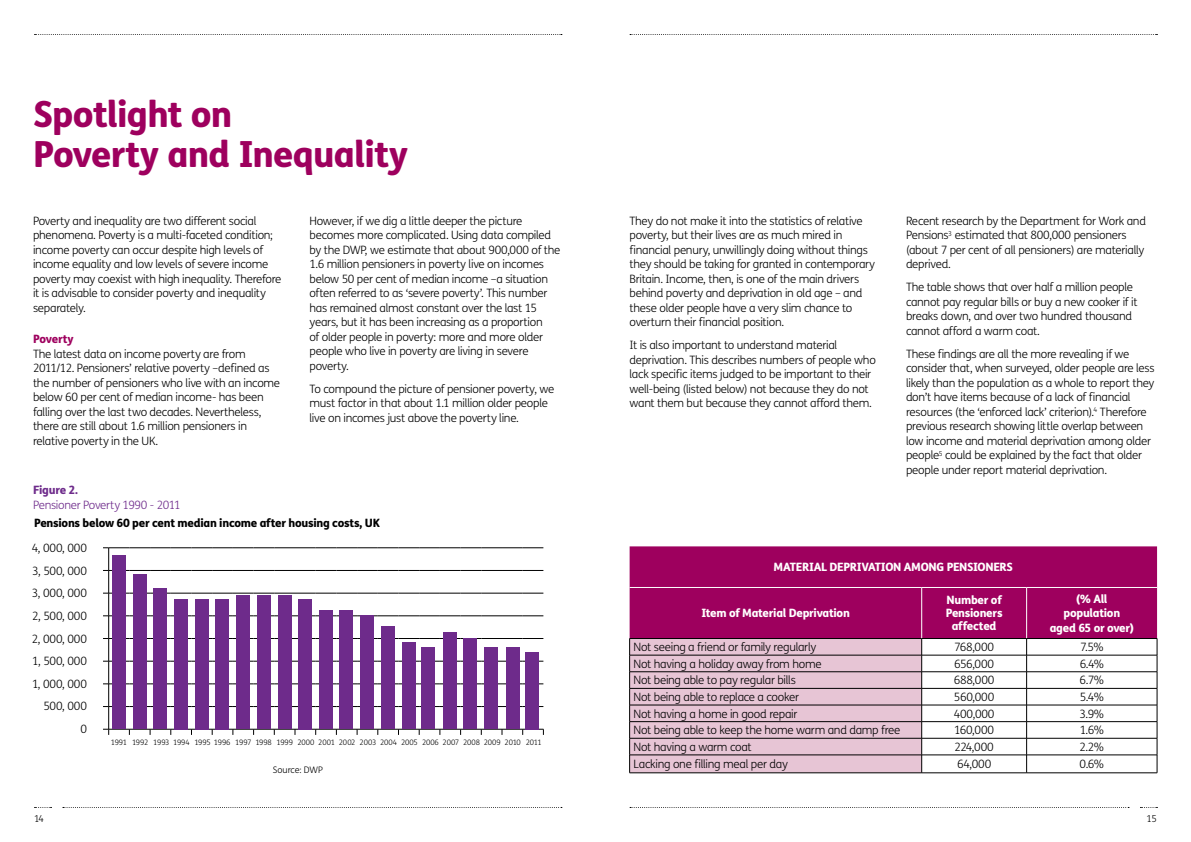
<style>
.page{position:relative;width:1191px;height:842px;background:#fff}
.page>*{position:absolute;margin:0;border:0;box-sizing:border-box;transform-origin:0 0}
.t1{font:800 36px/40px "FS Me";letter-spacing:-.025em;color:#9e005e}
.t2{font:300 11.5px/14.5px "FS Me";letter-spacing:-.025em;color:#000}
.t3{font:800 11.5px/13px "FS Me";letter-spacing:-.025em;color:#fff;text-align:center}
.t4{font:800 11.5px "FS Me";letter-spacing:-.025em;color:#000}
.t5{font:300 11.5px "FS Me";letter-spacing:-.025em;color:#6e2b8b}
.t6{font:800 11.5px "FS Me";letter-spacing:-.025em;color:#6e2b8b}
.t7{font:800 11.5px "FS Me";color:#9e005e}
.t8{font:300 9.5px "FS Me";color:#000}
.t9{font:300 9px "FS Me";letter-spacing:-.005em;color:#000}
.t10{font:300 7.5px "FS Me";letter-spacing:-.03em;color:#000}
</style>
<div class="page">
<svg style="left:630px;top:34px;width:527px;height:1px"></svg>
<svg style="left:630px;top:807px;width:499px;height:1px"></svg>
<svg style="left:63px;top:807px;width:499px;height:1px"></svg>
<svg style="left:1140px;top:807px;width:17px;height:1px"></svg>
<svg style="left:35px;top:807px;width:17px;height:1px"></svg>
<div style="left:629px;top:546px;width:528px;height:92px;background:#9e005e"></div>
<hr style="left:921px;top:588px;width:1px;height:50px;background:#fff">
<hr style="left:1026px;top:588px;width:1px;height:50px;background:#fff">
<hr style="left:921px;top:655px;width:105px;height:1px;background:#000">
<hr style="left:1026px;top:655px;width:131px;height:1px;background:#000">
<hr style="left:921px;top:672px;width:105px;height:1px;background:#000">
<hr style="left:1026px;top:672px;width:131px;height:1px;background:#000">
<hr style="left:921px;top:688px;width:105px;height:1px;background:#000">
<hr style="left:1026px;top:688px;width:131px;height:1px;background:#000">
<hr style="left:921px;top:705px;width:105px;height:1px;background:#000">
<hr style="left:1026px;top:705px;width:131px;height:1px;background:#000">
<hr style="left:921px;top:721px;width:105px;height:1px;background:#000">
<hr style="left:1026px;top:721px;width:131px;height:1px;background:#000">
<hr style="left:921px;top:738px;width:105px;height:1px;background:#000">
<hr style="left:1026px;top:738px;width:131px;height:1px;background:#000">
<hr style="left:921px;top:755px;width:105px;height:1px;background:#000">
<svg style="left:629px;top:639px;width:293px;height:134px;background:#d8b8c7"></svg>
<hr style="left:1026px;top:755px;width:131px;height:1px;background:#000">
<svg style="left:1026px;top:639px;width:1px;height:134px"></svg>
<svg style="left:1156px;top:639px;width:1px;height:134px"></svg>
<hr style="left:629px;top:773px;width:292px;height:1px;background:#000">
<hr style="left:921px;top:773px;width:105px;height:1px;background:#000">
<hr style="left:1026px;top:773px;width:131px;height:1px;background:#000">
<hr style="left:629px;top:587px;width:292px;height:1px;background:#fff">
<hr style="left:921px;top:587px;width:105px;height:1px;background:#fff">
<hr style="left:1026px;top:587px;width:131px;height:1px;background:#fff">
<hr style="left:629px;top:638px;width:292px;height:1px;background:#000">
<hr style="left:921px;top:638px;width:105px;height:1px;background:#000">
<hr style="left:1026px;top:638px;width:131px;height:1px;background:#000">
<svg style="left:103px;top:548px;width:441px;height:187px"></svg>
<div style="left:112px;top:555px;width:14px;height:174px;background:#6e2b8b"></div>
<div style="left:133px;top:575px;width:13px;height:154px;background:#6e2b8b"></div>
<div style="left:175px;top:599px;width:13px;height:130px;background:#6e2b8b"></div>
<div style="left:195px;top:599px;width:14px;height:130px;background:#6e2b8b"></div>
<div style="left:215px;top:599px;width:14px;height:130px;background:#6e2b8b"></div>
<div style="left:236px;top:595px;width:13px;height:134px;background:#6e2b8b"></div>
<div style="left:257px;top:595px;width:13px;height:134px;background:#6e2b8b"></div>
<div style="left:278px;top:595px;width:13px;height:134px;background:#6e2b8b"></div>
<div style="left:298px;top:599px;width:14px;height:130px;background:#6e2b8b"></div>
<div style="left:319px;top:611px;width:13px;height:118px;background:#6e2b8b"></div>
<div style="left:339px;top:611px;width:14px;height:118px;background:#6e2b8b"></div>
<div style="left:360px;top:616px;width:14px;height:113px;background:#6e2b8b"></div>
<div style="left:381px;top:627px;width:13px;height:102px;background:#6e2b8b"></div>
<div style="left:402px;top:642px;width:13px;height:87px;background:#6e2b8b"></div>
<div style="left:421px;top:648px;width:14px;height:81px;background:#6e2b8b"></div>
<div style="left:443px;top:633px;width:13px;height:96px;background:#6e2b8b"></div>
<div style="left:463px;top:638px;width:13px;height:91px;background:#6e2b8b"></div>
<div style="left:484px;top:648px;width:13px;height:81px;background:#6e2b8b"></div>
<div style="left:506px;top:648px;width:13px;height:81px;background:#6e2b8b"></div>
<div style="left:525px;top:652px;width:14px;height:77px;background:#6e2b8b"></div>
<div style="left:154px;top:589px;width:13px;height:140px;background:#6e2b8b"></div>
<svg style="left:35px;top:34px;width:527px;height:1px"></svg>
<h1 class="t1" style="left:33px;top:92px;width:377px">Spotlight on<br>Poverty and Inequality</h1>
<p class="t2" style="left:33px;top:213px;width:250px">Poverty and inequality are two different social phenomena. Poverty is a multi-faceted condition; income poverty can occur despite high levels of income equality and low levels of severe income poverty may coexist with high inequality. Therefore it is advisable to consider poverty and inequality separately.</p>
<p class="t7" style="left:33px;top:330px;width:42px">Poverty</p>
<p class="t2" style="left:33px;top:346px;width:249px">The latest data on income poverty are from 2011/12. Pensioners’ relative poverty –defined as the number of pensioners who live with an income below 60 per cent of median income- has been falling over the last two decades. Nevertheless, there are still about 1.6 million pensioners in relative poverty in the UK.</p>
<p class="t6" style="left:33px;top:481px;width:46px">Figure 2.</p>
<p class="t5" style="left:33px;top:497px;width:149px">Pensioner Poverty 1990 - 2011</p>
<p class="t2" style="left:309px;top:213px;width:252px">H owever, if we dig a little deeper the picture becomes more complicated. Using data compiled by the DWP, we estimate that about 900,000 of the 1.6 million pensioners in poverty live on incomes below 50 per cent of median income –a situation often referred to as ‘severe poverty’. This number has remained almost constant over the last 15 years, but it has been increasing as a proportion<br>of older people in poverty: more and more older people who live in poverty are living in severe poverty.</p>
<p class="t2" style="left:309px;top:381px;width:246px">To compound the picture of pensioner poverty, we must factor in that about 1.1 million older people live on incomes just above the poverty line.</p>
<p class="t4" style="left:34px;top:514px;width:347px">Pensions below 60 per cent median income after housing costs, UK</p>
<p class="t2" style="left:32px;top:537px;width:57px;line-height:22.5px;text-align:right">4, 000, 000<br>3, 500, 000<br>3, 000, 000<br>2, 500, 000<br>2, 000, 000<br>1, 500, 000<br>1, 000, 000<br>500, 000<br>0</p>
<p class="t10" style="left:111px;top:737px;width:432px">1991 1992 1993 1994 1995 1996 1997 1998 1999 2000 2001 2002 2003 2004 2005 2006 2007 2008 2009 2010 2011</p>
<p class="t9" style="left:273px;top:764px;width:51px">Source: DWP</p>
<p class="t2" style="left:629px;top:213px;width:247px">They do not make it into the statistics of relative poverty, but their lives are as much mired in financial penury, unwillingly doing without things they should be taking for granted in contemporary Britain. Income, then, is one of the main drivers behind poverty and deprivation in old age – and these older people have a very slim chance to overturn their financial position.</p>
<p class="t2" style="left:629px;top:338px;width:248px">It is also important to understand material deprivation. This describes numbers of people who lack specific items judged to be important to their well-being (listed below) not because they do not want them but because they cannot afford them.</p>
<p class="t2" style="left:906px;top:213px;width:241px">Recent research by the Department for Work and Pensions<sup>3</sup> estimated that 800,000 pensioners (about 7 per cent of all pensioners) are materially deprived.</p>
<p class="t2" style="left:906px;top:280px;width:233px">The table shows that over half a million people cannot pay regular bills or buy a new cooker if it breaks down, and over two hundred thousand cannot afford a warm coat.</p>
<p class="t2" style="left:906px;top:346px;width:250px">These findings are all the more revealing if we consider that, when surveyed, older people are less likely than the population as a whole to report they don’t have items because of a lack of financial resources (the ‘enforced lack’ criterion).<sup>4</sup> Therefore previous research showing little overlap between low income and material deprivation among older people<sup>5</sup> could be explained by the fact that older people under report material deprivation.</p>
<p class="t3" style="left:773px;top:560px;width:43px">Material</p>
<p class="t3" style="left:829px;top:560px;width:185px">Deprivation among Pensioners</p>
<p class="t3" style="left:701px;top:606px;width:150px">Item of Material Deprivation</p>
<p class="t3" style="left:945px;top:593px;width:58px">Number of<br>Pensioners affected</p>
<p class="t3" style="left:1049px;top:591px;width:86px;line-height:14.5px">(% All population aged 65 or over)</p>
<p class="t2" style="left:633px;top:639px;width:184px">Not seeing a friend or family regularly</p>
<p class="t2" style="left:954px;top:639px;width:41px">768,000</p>
<p class="t2" style="left:1080px;top:639px;width:25px">7.5%</p>
<p class="t2" style="left:633px;top:656px;width:189px">Not having a holiday away from home</p>
<p class="t2" style="left:954px;top:656px;width:42px">656,000</p>
<p class="t2" style="left:1079px;top:656px;width:26px">6.4%</p>
<p class="t2" style="left:633px;top:673px;width:164px">Not being able to pay regular bills</p>
<p class="t2" style="left:953px;top:673px;width:42px">688,000</p>
<p class="t2" style="left:1079px;top:673px;width:26px">6.7%</p>
<p class="t2" style="left:633px;top:689px;width:167px">Not being able to replace a cooker</p>
<p class="t2" style="left:954px;top:689px;width:42px">560,000</p>
<p class="t2" style="left:1079px;top:689px;width:26px">5.4%</p>
<p class="t2" style="left:633px;top:706px;width:165px">Not having a home in good repair</p>
<p class="t2" style="left:953px;top:706px;width:42px">400,000</p>
<p class="t2" style="left:1079px;top:706px;width:26px">3.9%</p>
<p class="t2" style="left:633px;top:723px;width:268px">Not being able to keep the home warm and damp free</p>
<p class="t2" style="left:954px;top:723px;width:41px">160,000</p>
<p class="t2" style="left:1079px;top:723px;width:26px">1.6%</p>
<p class="t2" style="left:633px;top:739px;width:120px">Not having a warm coat</p>
<p class="t2" style="left:954px;top:739px;width:41px">224,000</p>
<p class="t2" style="left:1079px;top:739px;width:26px">2.2%</p>
<p class="t2" style="left:633px;top:756px;width:156px">Lacking one filling meal per day</p>
<p class="t2" style="left:957px;top:756px;width:36px">64,000</p>
<p class="t2" style="left:1079px;top:756px;width:26px">0.6%</p>
<p class="t8" style="left:34px;top:812px;width:11px">14</p>
<p class="t8" style="left:1146px;top:812px;width:12px">15</p>
</div>
